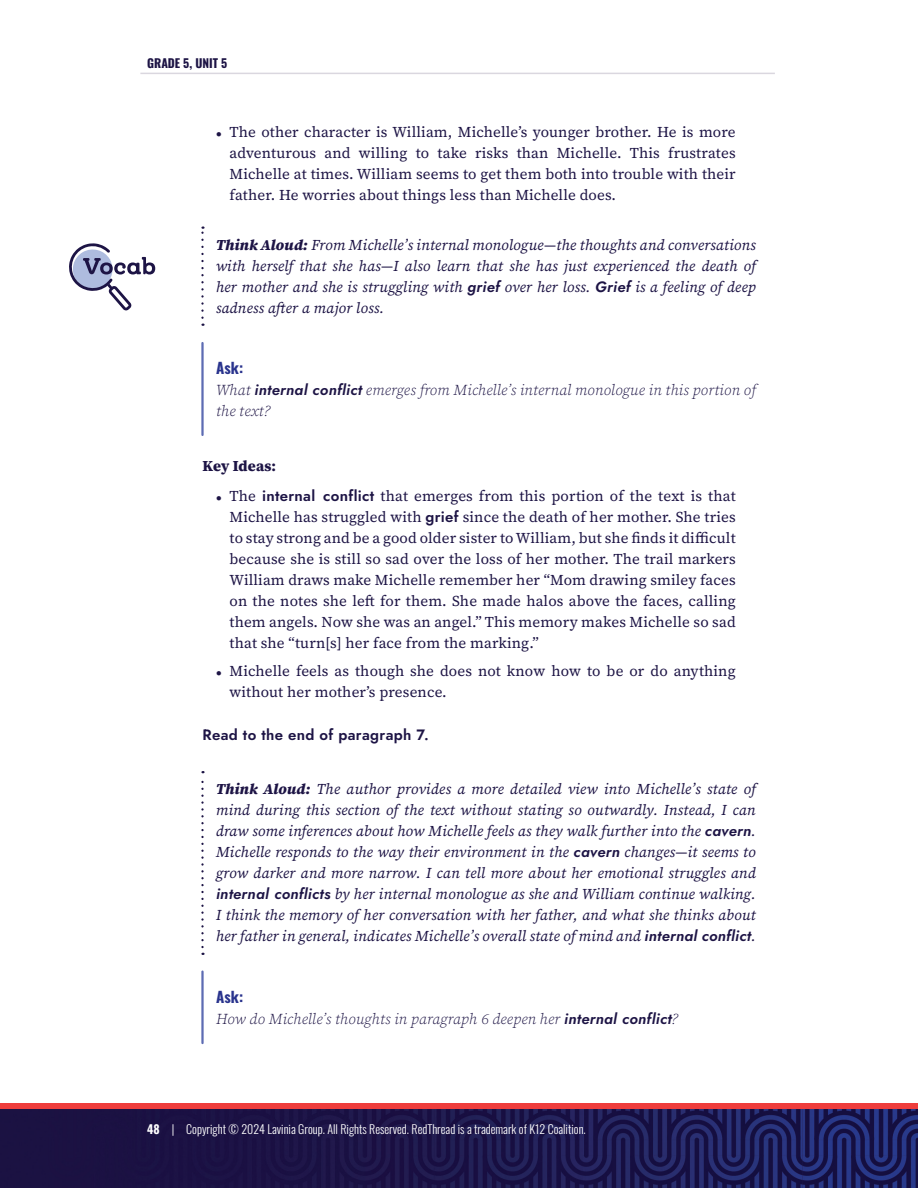
<style>
.page{position:relative;width:918px;height:1188px;background:#fff}
.page>*{position:absolute;margin:0;border:0;box-sizing:border-box;transform-origin:0 0}
.Think_Aloud{font:italic 15px/21px "Source Serif 418 pt";letter-spacing:.01em;color:#1d1445;text-align:justify}
.t1{font:15px/21px "Source Serif 418 pt";letter-spacing:.01em;color:#1d1445;text-align:justify}
.Ask_Paragraph{font:italic 300 15px/21px "Source Serif 418 pt";letter-spacing:.01em;color:#1d1445}
.Paragraph{font:600 15px "Jost";letter-spacing:.02em;color:#1d1445}
.t2{font:800 15px "Source Serif 418 pt";letter-spacing:.005em;color:#1d1445}
.Ask_Header{font:700 15px "Oswald";letter-spacing:.01em;color:#29338d}
.t3{font:300 12px "Oswald";color:#fff}
.t4{font:700 12px "Oswald";color:#1d1445}
.s1{font-weight:900}
.s2{font-family:"Jost";font-weight:600}
.s3{font-weight:700}
</style>
<div class="page">
<img style="left:0;top:1109px;width:918px;height:79px">
<div style="left:0;top:1103px;width:918px;height:6px;background:#ee3d3c"></div>
<hr style="left:140px;top:73px;width:635px;height:1px;background:#dad7df">
<svg style="left:201px;top:227px;width:3px;height:91px"></svg>
<hr style="left:201px;top:343px;width:3px;height:92px;background:#5d6cb3">
<svg style="left:201px;top:771px;width:3px;height:176px"></svg>
<hr style="left:201px;top:972px;width:3px;height:71px;background:#5d6cb3">
<svg style="left:69px;top:243px;width:86px;height:68px"></svg>
<p class="t4" style="left:147px;top:53px;width:82px">GRADE 5, UNIT 5</p>
<p class="t1" style="left:230px;top:121px;width:508px">The other character is William, Michelle’s younger brother. He is more adventurous and willing to take risks than Michelle. This frustrates Michelle at times. William seems to get them both into trouble with their father. He worries about things less than Michelle does.</p>
<p class="Think_Aloud" style="left:216px;top:234px;width:542px"><span class="s1">Think Aloud:</span> From Michelle’s internal monologue—the thoughts and conversations with herself that she has—I also learn that she has just experienced the death of her mother and she is struggling with <span class="s2">grief</span> over her loss. <span class="s2">Grief</span> is a feeling of deep sadness after a major loss.</p>
<p class="Ask_Header" style="left:216px;top:355px;width:29px">Ask:</p>
<p class="Ask_Paragraph" style="left:216px;top:380px;width:542px">What <span class="s2">internal conflict</span> emerges from Michelle’s internal monologue in this portion of the text?</p>
<h4 class="t2" style="left:202px;top:456px;width:75px">Key Ideas:</h4>
<p class="t1" style="left:230px;top:485px;width:508px">The <span class="s2">internal conflict</span> that emerges from this portion of the text is that Michelle has struggled with <span class="s2">grief</span> since the death of her mother. She tries to stay strong and be a good older sister to William, but she finds it difficult because she is still so sad over the loss of her mother. The trail markers William draws make Michelle remember her “Mom drawing smiley faces on the notes she left for them. She made halos above the faces, calling them angels. Now she was an angel.” This memory makes Michelle so sad that she “turn[s] her face from the marking.”</p>
<p class="t1" style="left:230px;top:660px;width:508px">Michelle feels as though she does not know how to be or do anything without her mother’s presence.</p>
<p class="Paragraph" style="left:202px;top:724px;width:228px">Read to the end of paragraph 7.</p>
<p class="Think_Aloud" style="left:216px;top:779px;width:542px"><span class="s1">Think Aloud:</span> The author provides a more detailed view into Michelle’s state of mind during this section of the text without stating so outwardly. Instead, I can draw some inferences about how Michelle feels as they walk further into the <span class="s2">cavern</span>.<br>Michelle responds to the way their environment in the <span class="s2">cavern</span> changes—it seems to grow darker and more narrow. I can tell more about her emotional struggles and <span class="s2">internal conflicts</span> by her internal monologue as she and William continue walking.<br>I think the memory of her conversation with her father, and what she thinks about her father in general, indicates Michelle’s overall state of mind and <span class="s2">internal conflict</span>.</p>
<p class="Ask_Header" style="left:216px;top:984px;width:29px">Ask:</p>
<p class="Ask_Paragraph" style="left:216px;top:1008px;width:464px">How do Michelle’s thoughts in paragraph 6 deepen her <span class="s2">internal conflict</span>?</p>
<p class="t3" style="left:147px;top:1118px;width:440px"><span class="s3">48</span> | Copyright © 2024 Lavinia Group. All Rights Reserved. RedThread is a trademark of K12 Coalition.</p>
</div>
